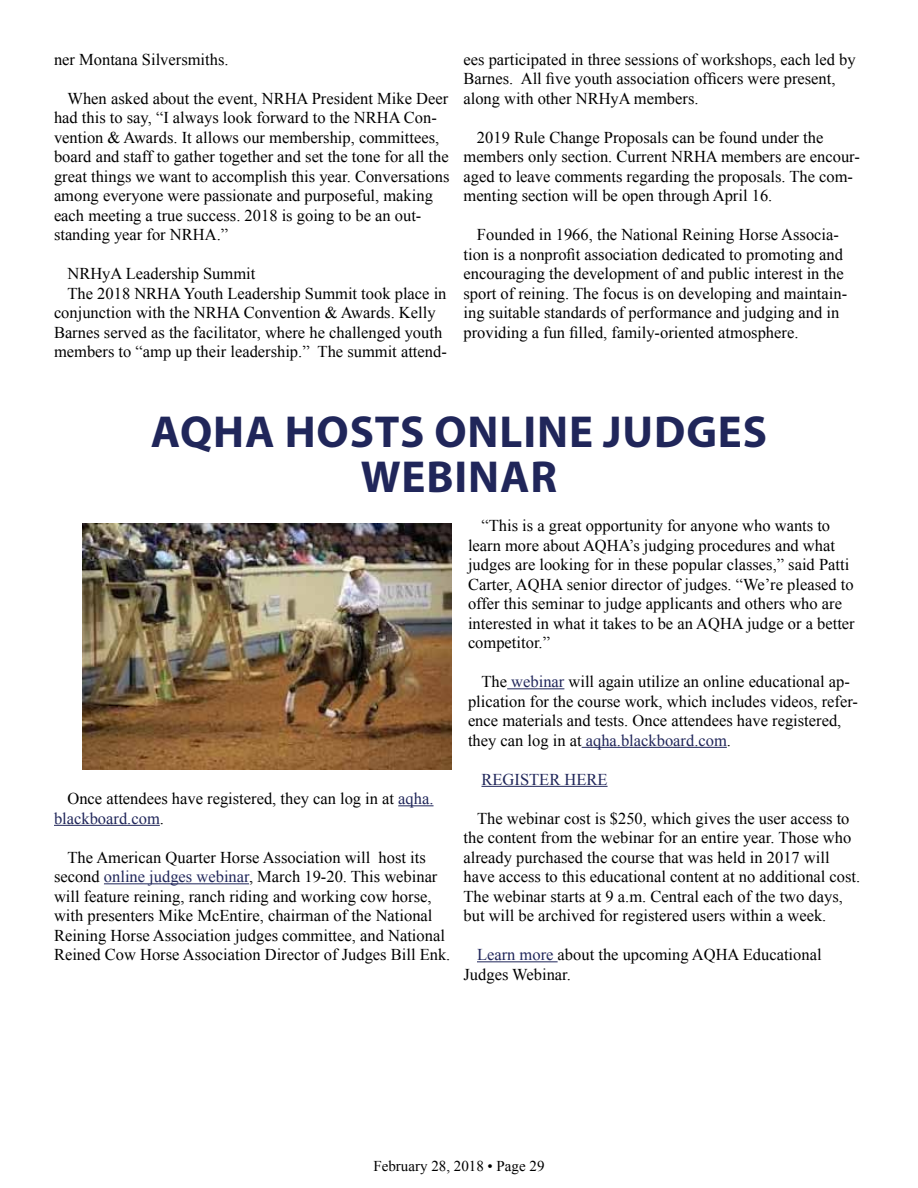
<style>
.page{position:relative;width:918px;height:1188px;background:#fff}
.page>*{position:absolute;margin:0;border:0;box-sizing:border-box;transform-origin:0 0}
.t1{font:700 45px/45px "Myriad Pro";letter-spacing:.02em;color:#20265a;text-align:center}
.t2{font:16.5px/19.5px "Times New Roman";color:#000}
.t3{font:16.5px "Times New Roman";color:#20265a}
.t4{font:15px "Times New Roman";color:#000}
.s1{color:#20265a}
</style>
<div class="page">
<hr style="left:398px;top:805px;width:36px;height:1px;background:#20265a">
<hr style="left:54px;top:825px;width:106px;height:1px;background:#20265a">
<hr style="left:104px;top:883px;width:145px;height:1px;background:#20265a">
<hr style="left:507px;top:688px;width:57px;height:1px;background:#20265a">
<hr style="left:582px;top:747px;width:145px;height:1px;background:#20265a">
<hr style="left:482px;top:786px;width:126px;height:1px;background:#20265a">
<hr style="left:477px;top:961px;width:81px;height:1px;background:#20265a">
<img style="left:82px;top:523px;width:370px;height:246px">
<p class="t2" style="left:54px;top:49px;width:176px">ner Montana Silversmiths.</p>
<p class="t2" style="left:54px;top:88px;width:397px;text-indent:13px">When asked about the event, NRHA President Mike Deer had this to say, “I always look forward to the NRHA Con&shy;vention &amp; Awards. It allows our membership, committees, board and staff to gather together and set the tone for all the great things we want to accomplish this year. Conversations among everyone were passionate and purposeful, making each meeting a true success. 2018 is going to be an out&shy;standing year for NRHA.”</p>
<p class="t2" style="left:67px;top:264px;width:189px">NRHyA Leadership Summit</p>
<p class="t2" style="left:67px;top:283px;width:381px">The 2018 NRHA Youth Leadership Summit took place in</p>
<p class="t2" style="left:54px;top:303px;width:383px">conjunction with the NRHA Convention &amp; Awards. Kelly</p>
<p class="t2" style="left:54px;top:322px;width:390px">Barnes served as the facilitator, where he challenged youth</p>
<p class="t2" style="left:54px;top:342px;width:394px">members to “amp up their leadership.” The summit attend-</p>
<p class="t2" style="left:463px;top:49px;width:394px">ees participated in three sessions of workshops, each led by<br>Barnes. All five youth association officers were present, along with other NRHyA members.</p>
<p class="t2" style="left:463px;top:127px;width:398px;text-indent:13px">2019 Rule Change Proposals can be found under the members only section. Current NRHA members are encour&shy;aged to leave comments regarding the proposals. The com&shy;menting section will be open through April 16.</p>
<p class="t2" style="left:463px;top:225px;width:385px;text-indent:13px">Founded in 1966, the National Reining Horse Associa&shy;tion is a nonprofit association dedicated to promoting and encouraging the development of and public interest in the sport of reining. The focus is on developing and maintain&shy;ing suitable standards of performance and judging and in providing a fun filled, family-oriented atmosphere.</p>
<h1 class="t1" style="left:151px;top:408px;width:618px">AQHA HOSTS ONLINE JUDGES<br>WEBINAR</h1>
<p class="t2" style="left:54px;top:789px;width:381px;text-indent:13px">Once attendees have registered, they can log in at <span class="s1">aqha. blackboard.com</span>.</p>
<p class="t2" style="left:54px;top:847px;width:398px;text-indent:13px">The American Quarter Horse Association will host its second <span class="s1">online judges webinar</span>, March 19-20. This webinar will feature reining, ranch riding and working cow horse, with presenters Mike McEntire, chairman of the National Reining Horse Association judges committee, and National Reined Cow Horse Association Director of Judges Bill Enk.</p>
<p class="t2" style="left:468px;top:516px;width:388px;text-indent:13px">“This is a great opportunity for anyone who wants to learn more about AQHA’s judging procedures and what judges are looking for in these popular classes,” said Patti Carter, AQHA senior director of judges. “We’re pleased to offer this seminar to judge applicants and others who are interested in what it takes to be an AQHA judge or a better competitor.”</p>
<p class="t2" style="left:468px;top:672px;width:392px;text-indent:13px">The <span class="s1">webinar</span> will again utilize an online educational ap&shy;plication for the course work, which includes videos, refer&shy;ence materials and tests. Once attendees have registered, they can log in at <span class="s1">aqha.blackboard.com</span>.</p>
<p class="t3" style="left:482px;top:768px;width:128px">REGISTER HERE</p>
<p class="t2" style="left:464px;top:808px;width:398px;text-indent:13px">The webinar cost is $250, which gives the user access to the content from the webinar for an entire year. Those who already purchased the course that was held in 2017 will have access to this educational content at no additional cost.<br>The webinar starts at 9 a.m. Central each of the two days, but will be archived for registered users within a week.</p>
<p class="t2" style="left:464px;top:945px;width:360px;text-indent:13px"><span class="s1">Learn more</span> about the upcoming AQHA Educational<br>Judges Webinar.</p>
<p class="t4" style="left:373px;top:1156px;width:173px">February 28, 2018 • Page 29</p>
</div>
